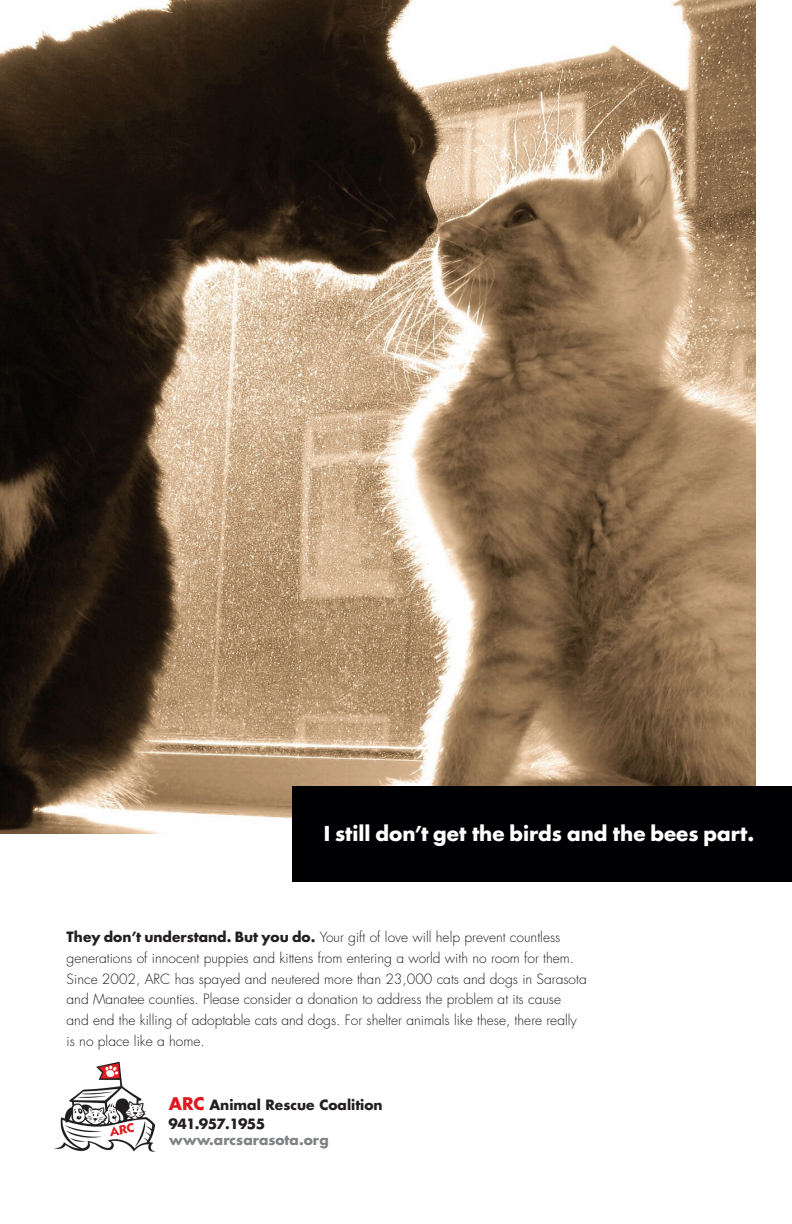
<style>
.page{position:relative;width:792px;height:1224px;background:#fff}
.page>*{position:absolute;margin:0;border:0;box-sizing:border-box;transform-origin:0 0}
.t1{font:700 20px "Futura";color:#fff}
.t2{font:300 13.8px/20.7px "Futura";color:#231f20}
.t3{font:700 13.8px "Futura";color:#231f20}
.t4{font:700 13.8px "Futura";color:#808285}
.t5{font:700 13.8px "Futura";letter-spacing:-.05em;color:#231f20}
.s1{font-weight:700}
.s2{font-size:17px;color:#dc1820}
</style>
<div class="page">
<img style="left:0;top:0;width:756px;height:833px">
<div style="left:292px;top:786px;width:500px;height:96px;background:#000002"></div>
<img style="left:54px;top:1061px;width:102px;height:91px">
<h1 class="t1" style="left:324px;top:820px;width:432px">I still don’t get the birds and the bees part.</h1>
<p class="t2" style="left:67px;top:927px;width:522px"><span class="s1">They don’t understand. But you do.</span> Your gift of love will help prevent countless generations of innocent puppies and kittens from entering a world with no room for them.<br>Since 2002, ARC has spayed and neutered more than 23,000 cats and dogs in Sarasota and Manatee counties. Please consider a donation to address the problem at its cause and end the killing of adoptable cats and dogs. For shelter animals like these, there really is no place like a home.</p>
<p class="t3" style="left:169px;top:1096px;width:215px"><span class="s2">ARC</span> Animal Rescue Coalition</p>
<p class="t4" style="left:169px;top:1130px;width:161px">www.arcsarasota.org</p>
<p class="t5" style="left:169px;top:1114px;width:98px">941.957.1955</p>
</div>
